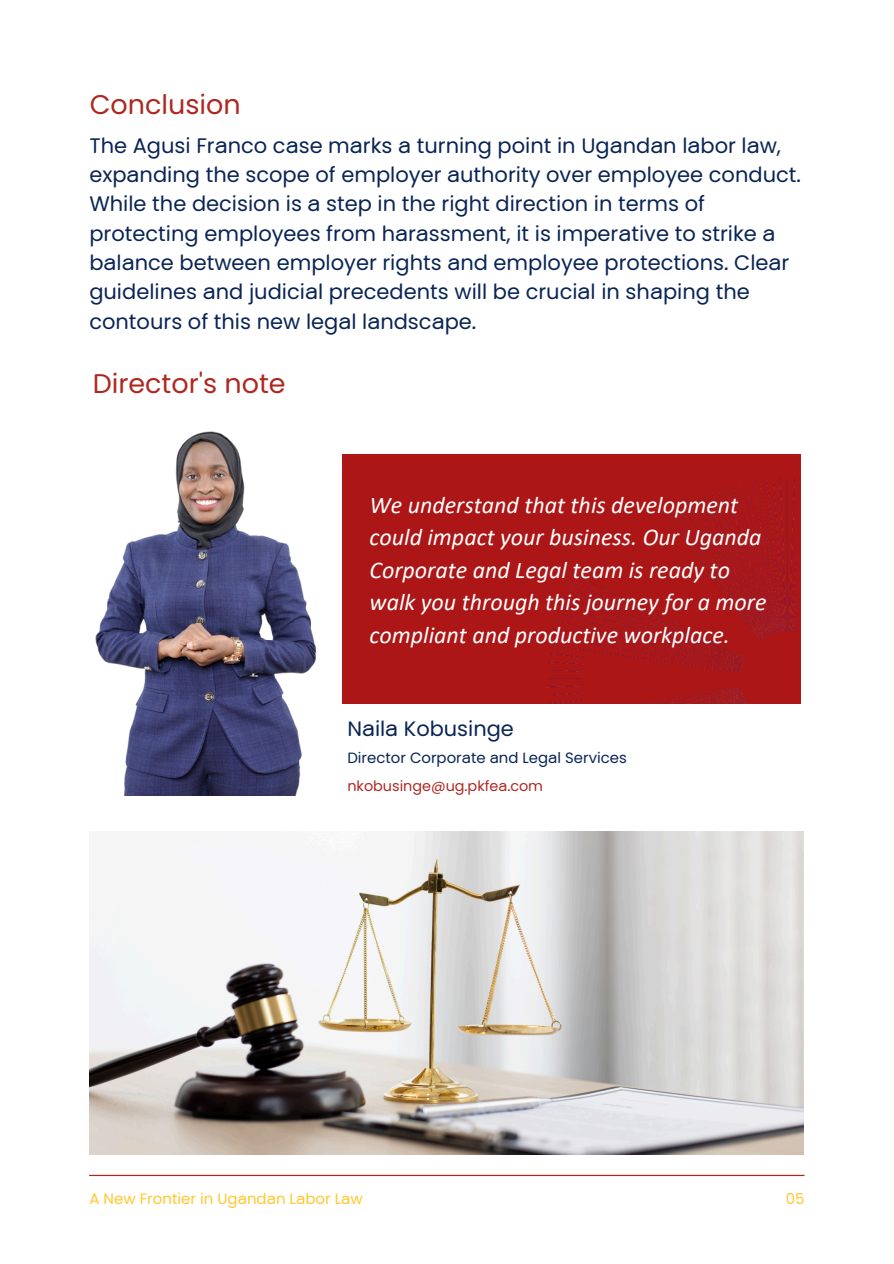
<style>
.page{position:relative;width:894px;height:1264px;background:#fff}
.page>*{position:absolute;margin:0;border:0;box-sizing:border-box;transform-origin:0 0}
.t1{font:27px "PKF Global Sans";color:#ae2821}
.t2{font:italic 24px/32.7px "Calibri";color:#fff}
.t3{font:21px/29.2px "PKF Global Sans";color:#0a2555}
.t4{font:20.85px "PKF Global Sans";color:#0a2555}
.t5{font:15px "PKF Global Sans";color:#ffc72e}
.t6{font:14.85px "PKF Global Sans";color:#0a2555}
.t7{font:14.4px "PKF Global Sans";color:#ae2821}
</style>
<div class="page">
<hr style="left:89px;top:1174px;width:715px;height:1px;background:#ae2821">
<div style="left:342px;top:454px;width:458px;height:249px;background:#ad1616"></div>
<img style="left:528px;top:478px;width:267px;height:226px">
<img style="left:95px;top:431px;width:221px;height:364px">
<img style="left:89px;top:831px;width:714px;height:323px">
<p class="t1" style="left:90px;top:85px;width:153px">Conclusion</p>
<p class="t3" style="left:89px;top:131px;width:713px">The Agusi Franco case marks a turning point in Ugandan labor law, expanding the scope of employer authority over employee conduct.<br>While the decision is a step in the right direction in terms of protecting employees from harassment, it is imperative to strike a balance between employer rights and employee protections. Clear guidelines and judicial precedents will be crucial in shaping the contours of this new legal landscape.</p>
<p class="t1" style="left:93px;top:364px;width:194px">Director's note</p>
<h2 class="t2" style="left:369px;top:490px;width:398px">We understand that this development could impact your business. Our Uganda Corporate and Legal team is ready to walk you through this journey for a more compliant and productive workplace.</h2>
<h3 class="t4" style="left:347px;top:713px;width:168px">Naila Kobusinge</h3>
<p class="t6" style="left:347px;top:747px;width:281px">Director Corporate and Legal Services</p>
<p class="t7" style="left:347px;top:776px;width:197px">nkobusinge@ug.pkfea.com</p>
<h1 class="t5" style="left:89px;top:1187px;width:275px">A New Frontier in Ugandan Labor Law</h1>
<p class="t5" style="left:785px;top:1187px;width:20px">05</p>
</div>
